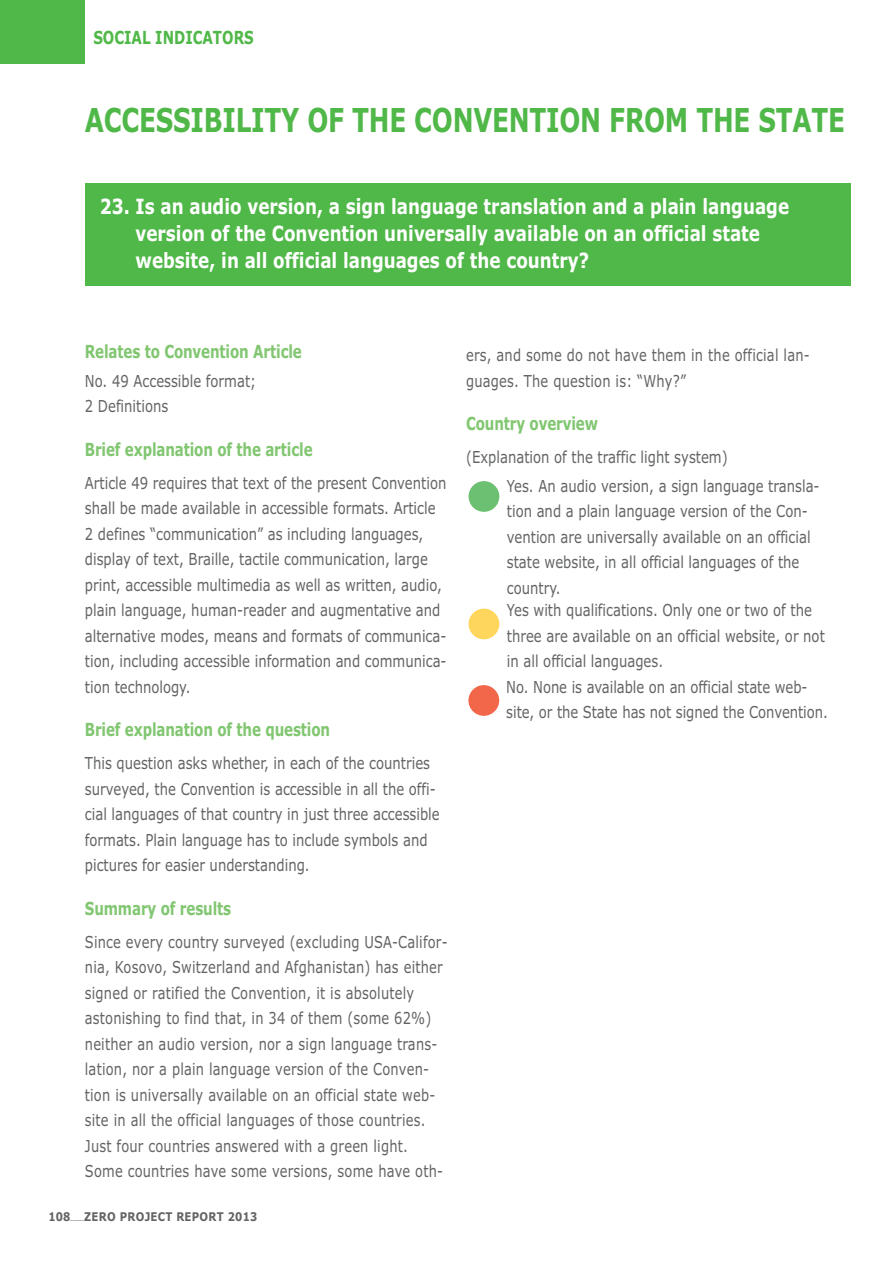
<style>
.page{position:relative;width:893px;height:1263px;background:#fff}
.page>*{position:absolute;margin:0;border:0;box-sizing:border-box;transform-origin:0 0}
.t1{font:700 33px "Verdana";letter-spacing:-.01em;color:#50b848;scale:.75 1}
.t2{font:700 21px/27px "Verdana";color:#fff;scale:.8 1}
.t3{font:700 18px "Verdana";letter-spacing:-.01em;color:#81c670;scale:.75 1}
.t4{font:700 18px "Verdana";color:#50b848;scale:.75 1}
.t5{font:16.5px/25.5px "Verdana";color:#636466;scale:.8 1}
.t6{font:16.5px/25.5px "Verdana";color:#636466;scale:.79 1}
.t7{font:700 12px "Verdana";letter-spacing:.025em;color:#636466;scale:.85 1}
.t8{font:700 4.5px "Verdana";color:#636466;scale:.85 1}
.s1{font-size:84.3px;color:#6bc071}
.s2{font-size:84.3px;color:#ffd65c}
.s3{font-size:84.3px;color:#f26649}
</style>
<div class="page">
<div style="left:0;top:0;width:85px;height:63px;background:#50b848"></div>
<div style="left:85px;top:183px;width:765px;height:102px;background:#50b848"></div>
<p class="t4" style="left:93px;top:30px;width:215px">SOCIAL INDICATORS</p>
<h1 class="t1" style="left:85px;top:107px;width:1014px">ACCESSIBILITY OF THE CONVENTION FROM THE STATE</h1>
<p class="t2" style="left:135px;top:195px;width:818px;text-indent:-36px">23. Is an audio version, a sign language translation and a plain language version of the Convention universally available on an official state website, in all official languages of the country?</p>
<p class="t3" style="left:85px;top:344px;width:291px">Relates to Convention Article</p>
<p class="t5" style="left:85px;top:370px;width:216px">No. 49 Accessible format;<br>2 Definitions</p>
<p class="t3" style="left:85px;top:442px;width:305px">Brief explanation of the article</p>
<p class="t5" style="left:85px;top:472px;width:453px">Article 49 requires that text of the present Convention shall be made available in accessible formats. Article 2 defines “communication” as including languages, display of text, Braille, tactile communication, large print, accessible multimedia as well as written, audio, plain language, human-reader and augmentative and alternative modes, means and formats of communica&shy;tion, including accessible information and communica&shy;tion technology.</p>
<p class="t3" style="left:85px;top:723px;width:328px">Brief explanation of the question</p>
<p class="t5" style="left:85px;top:752px;width:445px">This question asks whether, in each of the countries surveyed, the Convention is accessible in all the offi&shy;cial languages of that country in just three accessible formats. Plain language has to include symbols and pictures for easier understanding.</p>
<p class="t3" style="left:85px;top:901px;width:197px">Summary of results</p>
<p class="t6" style="left:85px;top:931px;width:460px">Since every country surveyed (excluding USA-Califor&shy;nia, Kosovo, Switzerland and Afghanistan) has either signed or ratified the Convention, it is absolutely astonishing to find that, in 34 of them (some 62%) neither an audio version, nor a sign language trans&shy;lation, nor a plain language version of the Conven&shy;tion is universally available on an official state web&shy;site in all the official languages of those countries.<br>Just four countries answered with a green light.<br>Some countries have some versions, some have oth-</p>
<p class="t7" style="left:49px;top:1212px;width:27px">108</p>
<p class="t8" style="left:70px;top:1217px;width:17px">_____</p>
<p class="t7" style="left:84px;top:1212px;width:205px">ZERO PROJECT REPORT 2013</p>
<p class="t6" style="left:466px;top:344px;width:436px">ers, and some do not have them in the official lan&shy;guages. The question is: “Why?”</p>
<p class="t3" style="left:466px;top:417px;width:177px">Country overview</p>
<p class="t5" style="left:466px;top:446px;width:328px">(Explanation of the traffic light system)</p>
<p class="t5" style="left:507px;top:475px;width:392px;text-indent:-46px"><span class="s1">•</span>Yes. An audio version, a sign language transla&shy;tion and a plain language version of the Con&shy;vention are universally available on an official state website, in all official languages of the country.</p>
<p class="t5" style="left:507px;top:599px;width:399px;text-indent:-46px"><span class="s2">•</span>Yes with qualifications. Only one or two of the three are available on an official website, or not in all official languages.</p>
<p class="t5" style="left:506px;top:676px;width:403px;text-indent:-45px"><span class="s3">•</span>No. None is available on an official state web&shy;site, or the State has not signed the Convention.</p>
</div>
